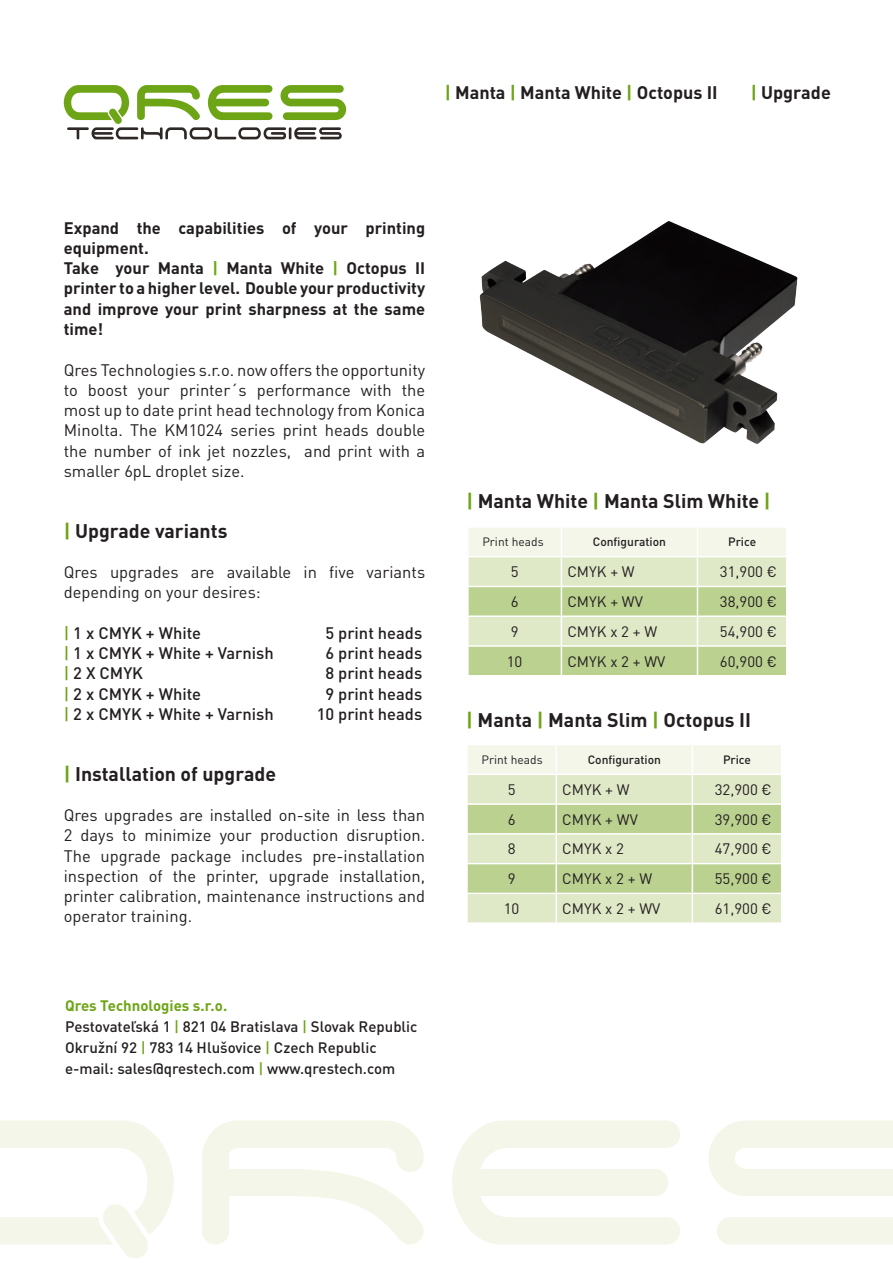
<style>
.page{position:relative;width:893px;height:1263px;background:#fff}
.page>*{position:absolute;margin:0;border:0;box-sizing:border-box;transform-origin:0 0}
.t1{font:700 19.5px "DIN Pro";color:#231f20}
.t2{font:700 18px "DIN Pro";color:#231f20}
.t3{font:16.5px/20.2px "DIN Pro";color:#231f20}
.t4{font:700 16.5px/20.2px "DIN Pro";color:#231f20}
.t5{font:500 16.5px "DIN Pro";color:#231f20}
.t6{font:700 16.5px "DIN Pro";color:#6ea516}
.t7{font:15px "DIN Pro";color:#231f20}
.t8{font:500 15px "DIN Pro";color:#231f20}
.t9{font:700 15px "DIN Pro";color:#6ea516}
.t10{font:500 12px "DIN Pro";color:#231f20}
.t11{font:12px "DIN Pro";color:#231f20}
.s1{color:#6ea516}
</style>
<div class="page">
<svg style="left:202px;top:1120px;width:222px;height:124px"></svg>
<svg style="left:452px;top:1120px;width:228px;height:124px"></svg>
<svg style="left:0;top:1120px;width:174px;height:138px"></svg>
<svg style="left:708px;top:1120px;width:185px;height:124px"></svg>
<svg style="left:467px;top:745px;width:315px;height:177px;background:#d8e4be"></svg>
<svg style="left:468px;top:528px;width:319px;height:147px;background:#d7e3bc"></svg>
<img style="left:479px;top:221px;width:319px;height:223px">
<svg style="left:64px;top:85px;width:282px;height:54px"></svg>
<p class="t2" style="left:445px;top:80px;width:274px"><span class="s1">|</span> Manta <span class="s1">|</span> Manta White <span class="s1">|</span> Octopus II</p>
<p class="t2" style="left:751px;top:80px;width:82px"><span class="s1">|</span> Upgrade</p>
<p class="t4" style="left:64px;top:217px;width:86px">Expand equipment.</p>
<p class="t4" style="left:137px;top:217px;width:26px">the</p>
<p class="t4" style="left:178px;top:217px;width:88px">capabilities</p>
<p class="t4" style="left:282px;top:217px;width:16px">of</p>
<p class="t4" style="left:314px;top:217px;width:35px">your</p>
<p class="t4" style="left:366px;top:217px;width:61px">printing</p>
<p class="t6" style="left:212px;top:257px;width:7px">|</p>
<p class="t6" style="left:333px;top:257px;width:7px">|</p>
<p class="t4" style="left:347px;top:257px;width:62px">Octopus</p>
<p class="t4" style="left:281px;top:257px;width:45px">White</p>
<p class="t4" style="left:64px;top:257px;width:363px">Take<br>printertoahigherlevel. Doubleyourproductivity and improve your print sharpness at the same time!</p>
<p class="t3" style="left:64px;top:359px;width:363px;text-align:right">Qres Technologies .o. r.s now offers the opportunity the</p>
<p class="t4" style="left:158px;top:257px;width:48px">Manta</p>
<p class="t4" style="left:226px;top:257px;width:48px">Manta</p>
<p class="t4" style="left:415px;top:257px;width:12px">II</p>
<p class="t4" style="left:116px;top:257px;width:35px">your</p>
<p class="t3" style="left:180px;top:379px;width:68px">printer s´</p>
<p class="t3" style="left:257px;top:379px;width:96px">performance</p>
<p class="t3" style="left:361px;top:379px;width:32px">with</p>
<p class="t3" style="left:88px;top:379px;width:41px">boost</p>
<p class="t3" style="left:64px;top:379px;width:16px">to</p>
<p class="t3" style="left:64px;top:399px;width:363px">most up to date print head technology from Konica</p>
<p class="t3" style="left:64px;top:419px;width:363px">Minolta. The KM1024 series print heads double</p>
<p class="t3" style="left:304px;top:440px;width:122px">and print with a</p>
<p class="t3" style="left:138px;top:379px;width:34px">your</p>
<p class="t3" style="left:64px;top:440px;width:229px">the number of ink jet nozzles, smaller 6pL droplet size.</p>
<p class="t1" style="left:64px;top:517px;width:165px"><span class="s1">|</span> Upgrade variants</p>
<p class="t3" style="left:64px;top:561px;width:198px">Qres<br>depending on your desires:</p>
<p class="t3" style="left:227px;top:561px;width:66px">available</p>
<p class="t3" style="left:110px;top:561px;width:70px">upgrades</p>
<p class="t3" style="left:191px;top:561px;width:25px">are</p>
<p class="t3" style="left:304px;top:561px;width:15px">in</p>
<p class="t3" style="left:329px;top:561px;width:27px">five</p>
<p class="t3" style="left:367px;top:561px;width:60px">variants</p>
<p class="t5" style="left:64px;top:622px;width:139px">x1<span class="s1">|</span> CMYK + White</p>
<p class="t5" style="left:325px;top:622px;width:98px">5 print heads</p>
<p class="t5" style="left:64px;top:642px;width:212px">x1<span class="s1">|</span> CMYK + White + Varnish</p>
<p class="t5" style="left:325px;top:642px;width:98px">6 print heads</p>
<p class="t5" style="left:64px;top:662px;width:81px">X2<span class="s1">|</span> CMYK</p>
<p class="t5" style="left:325px;top:662px;width:98px">8 print heads</p>
<p class="t5" style="left:64px;top:682px;width:139px">x2<span class="s1">|</span> CMYK + White</p>
<p class="t5" style="left:325px;top:682px;width:98px">9 print heads</p>
<p class="t5" style="left:64px;top:703px;width:212px">x2<span class="s1">|</span> CMYK + White + Varnish</p>
<p class="t5" style="left:317px;top:703px;width:107px">10 print heads</p>
<p class="t1" style="left:64px;top:760px;width:214px"><span class="s1">|</span> Installation of upgrade</p>
<p class="t3" style="left:64px;top:804px;width:363px;text-align:right">Qres upgrades are installed on-site in less than disruption.</p>
<p class="t3" style="left:64px;top:824px;width:10px">2</p>
<p class="t3" style="left:144px;top:824px;width:69px">minimize</p>
<p class="t3" style="left:260px;top:824px;width:80px">production</p>
<p class="t3" style="left:81px;top:824px;width:35px">days</p>
<p class="t3" style="left:122px;top:824px;width:16px">to</p>
<p class="t3" style="left:220px;top:824px;width:34px">your</p>
<p class="t3" style="left:64px;top:845px;width:29px">The</p>
<p class="t3" style="left:100px;top:845px;width:62px">upgrade</p>
<p class="t3" style="left:171px;top:845px;width:62px">package</p>
<p class="t3" style="left:241px;top:845px;width:63px">includes</p>
<p class="t3" style="left:312px;top:845px;width:114px">pre-installation</p>
<p class="t3" style="left:149px;top:865px;width:15px">of</p>
<p class="t3" style="left:64px;top:865px;width:363px">inspection<br>printer calibration, maintenance instructions and operator training.</p>
<p class="t3" style="left:206px;top:865px;width:54px">printer,</p>
<p class="t3" style="left:339px;top:865px;width:87px">installation,</p>
<p class="t3" style="left:173px;top:865px;width:25px">the</p>
<p class="t3" style="left:269px;top:865px;width:62px">upgrade</p>
<p class="t9" style="left:65px;top:995px;width:164px">Qres Technologies .o.r.s</p>
<p class="t8" style="left:65px;top:1016px;width:354px">Pestovateľská 1 <span class="s1">|</span> 821 04 Bratislava <span class="s1">|</span> Slovak Republic</p>
<p class="t8" style="left:65px;top:1037px;width:313px">Okružní 92 <span class="s1">|</span> 783 14 Hlušovice <span class="s1">|</span> Czech Republic</p>
<p class="t8" style="left:65px;top:1058px;width:332px">-e mail: sales@qrestech.com <span class="s1">|</span> www.qrestech.com</p>
<p class="t1" style="left:466px;top:488px;width:306px"><span class="s1">|</span> Manta White <span class="s1">|</span> Manta Slim White <span class="s1">|</span></p>
<p class="t11" style="left:482px;top:534px;width:63px">Print heads</p>
<p class="t10" style="left:593px;top:534px;width:75px">Configuration</p>
<p class="t10" style="left:728px;top:534px;width:30px">Price</p>
<p class="t7" style="left:511px;top:562px;width:9px">5</p>
<p class="t7" style="left:567px;top:562px;width:69px">CMYK W+</p>
<p class="t7" style="left:720px;top:562px;width:59px">31,900 €</p>
<p class="t7" style="left:511px;top:591px;width:9px">6</p>
<p class="t7" style="left:567px;top:591px;width:77px">CMYK + WV</p>
<p class="t7" style="left:720px;top:591px;width:59px">38,900 €</p>
<p class="t7" style="left:511px;top:621px;width:9px">9</p>
<p class="t7" style="left:567px;top:621px;width:91px">CMYK W+2x</p>
<p class="t7" style="left:720px;top:621px;width:59px">54,900 €</p>
<p class="t7" style="left:507px;top:651px;width:17px">10</p>
<p class="t7" style="left:567px;top:651px;width:100px">CMYK +2x W V</p>
<p class="t7" style="left:720px;top:651px;width:59px">60,900 €</p>
<p class="t1" style="left:466px;top:707px;width:286px"><span class="s1">|</span> Manta <span class="s1">|</span> Manta Slim <span class="s1">|</span> Octopus II</p>
<p class="t11" style="left:481px;top:751px;width:63px">Print heads</p>
<p class="t10" style="left:588px;top:751px;width:75px">Configuration</p>
<p class="t10" style="left:723px;top:751px;width:30px">Price</p>
<p class="t7" style="left:508px;top:779px;width:9px">5</p>
<p class="t7" style="left:562px;top:779px;width:69px">CMYK W+</p>
<p class="t7" style="left:715px;top:779px;width:59px">32,900 €</p>
<p class="t7" style="left:508px;top:809px;width:9px">6</p>
<p class="t7" style="left:562px;top:809px;width:77px">CMYK + WV</p>
<p class="t7" style="left:715px;top:809px;width:59px">39,900 €</p>
<p class="t7" style="left:508px;top:839px;width:9px">8</p>
<p class="t7" style="left:562px;top:839px;width:63px">CMYK 2x</p>
<p class="t7" style="left:715px;top:839px;width:59px">47,900 €</p>
<p class="t7" style="left:508px;top:869px;width:9px">9</p>
<p class="t7" style="left:562px;top:869px;width:91px">CMYK W+2x</p>
<p class="t7" style="left:715px;top:869px;width:59px">55,900 €</p>
<p class="t7" style="left:504px;top:898px;width:17px">10</p>
<p class="t7" style="left:562px;top:898px;width:100px">CMYK +2x W V</p>
<p class="t7" style="left:715px;top:898px;width:59px">61,900 €</p>
</div>
